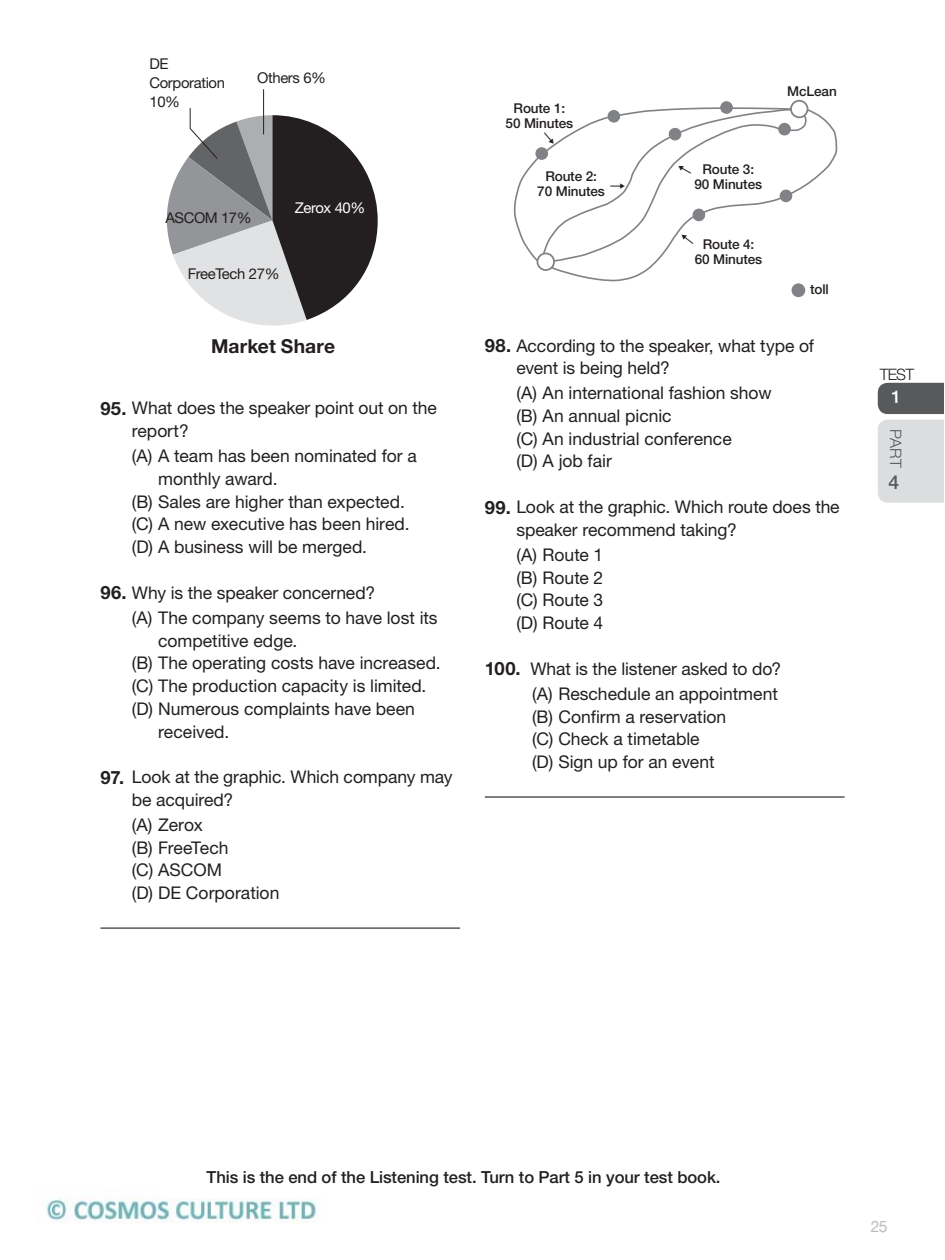
<style>
.page{position:relative;width:945px;height:1260px;background:#fff}
.page>*{position:absolute;margin:0;border:0;box-sizing:border-box;transform-origin:0 0}
.t1{font:700 19.25px "Helvetica Neue LT Std";letter-spacing:.01em;color:#231f20}
.t2{font:500 19.25px "Helvetica Neue LT Std";color:#58595b}
.t3{font:17.5px/22.8px "Helvetica Neue LT Std";color:#231f20}
.t4{font:500 16.62px "Helvetica Neue LT Std";letter-spacing:-.005em;color:#231f20}
.t5{font:300 15.75px "Helvetica Neue LT Std";color:#231f20}
.t6{font:300 15.75px "Helvetica Neue LT Std";color:#58595b}
.t7{font:15.75px "Helvetica Neue LT Std";color:#babcbe}
.t8{font:14.88px/19.2px "Helvetica Neue LT Std";letter-spacing:-.025em;color:#231f20}
.t9{font:14.88px "Helvetica Neue LT Std";letter-spacing:-.025em;color:#fff}
.t10{font:500 13.65px/15.6px "Helvetica Neue LT Std";letter-spacing:-.01em;color:#231f20;text-align:center}
.s1{font-weight:700;font-size:18.38px}
</style>
<div class="page">
<hr style="left:100px;top:927px;width:360px;height:2px;background:#6d6e70">
<hr style="left:485px;top:796px;width:360px;height:2px;background:#6d6e70">
<svg style="left:167px;top:108px;width:211px;height:218px"></svg>
<svg style="left:513px;top:106px;width:325px;height:176px"></svg>
<div style="left:537px;top:253px;width:17px;height:17px;background:#fff;border-radius:50%"></div>
<div style="left:537px;top:253px;width:18px;height:18px;border:2px solid #808285;border-radius:50%"></div>
<div style="left:791px;top:101px;width:17px;height:16px;background:#fff;border-radius:50%"></div>
<div style="left:790px;top:100px;width:18px;height:18px;border:2px solid #808285;border-radius:50%"></div>
<div style="left:721px;top:102px;width:11px;height:11px;background:#808285;border-radius:50%"></div>
<div style="left:720px;top:101px;width:13px;height:13px;border:1px solid #808285;border-radius:50%"></div>
<div style="left:536px;top:148px;width:11px;height:11px;background:#808285;border-radius:50%"></div>
<div style="left:535px;top:147px;width:13px;height:13px;border:1px solid #808285;border-radius:50%"></div>
<div style="left:792px;top:284px;width:13px;height:12px;background:#808285;border-radius:50%"></div>
<div style="left:792px;top:283px;width:13px;height:14px;border:1px solid #808285;border-radius:50%"></div>
<hr style="left:263px;top:89px;width:1px;height:45px;background:#231f20">
<div style="left:878px;top:420px;width:66px;height:83px;background:#dcddde"></div>
<img style="left:46px;top:1197px;width:272px;height:26px">
<svg style="left:541px;top:108px;width:267px;height:155px"></svg>
<div style="left:878px;top:383px;width:66px;height:31px;background:#58595b"></div>
<p class="t8" style="left:149px;top:55px;width:77px">DE<br>Corporation<br>10%</p>
<p class="t8" style="left:257px;top:69px;width:70px">Others 6%</p>
<p class="t8" style="left:165px;top:209px;width:88px">ASCOM 17%</p>
<p class="t9" style="left:295px;top:202px;width:72px">Zerox 40%</p>
<p class="t8" style="left:188px;top:265px;width:93px">FreeTech 27%</p>
<p class="t1" style="left:211px;top:336px;width:126px">Market Share</p>
<p class="t3" style="left:132px;top:398px;width:306px;text-indent:-31px"><span class="s1">95.</span> What does the speaker point out on the report?</p>
<p class="t3" style="left:132px;top:446px;width:286px">(A) A team has been nominated for a</p>
<p class="t3" style="left:158px;top:469px;width:121px">monthly award.</p>
<p class="t3" style="left:132px;top:491px;width:274px">(B) Sales are higher than expected.</p>
<p class="t3" style="left:132px;top:514px;width:279px">(C) A new executive has been hired.</p>
<p class="t3" style="left:132px;top:537px;width:237px">(D) A business will be merged.</p>
<p class="t3" style="left:132px;top:582px;width:307px;line-height:24.8px;text-indent:-32px"><span class="s1">96.</span> Why is the speaker concerned?<br>(A) The company seems to have lost its</p>
<p class="t3" style="left:158px;top:630px;width:141px">competitive edge.</p>
<p class="t3" style="left:132px;top:653px;width:310px">(B) The operating costs have increased.</p>
<p class="t3" style="left:132px;top:676px;width:296px">(C) The production capacity is limited.</p>
<p class="t3" style="left:132px;top:699px;width:284px">(D) Numerous complaints have been</p>
<p class="t3" style="left:158px;top:721px;width:73px">received.</p>
<p class="t3" style="left:132px;top:767px;width:322px;text-indent:-32px"><span class="s1">97.</span> Look at the graphic. Which company may be acquired?</p>
<p class="t3" style="left:132px;top:815px;width:149px">(A) Zerox<br>(B) FreeTech<br>(C) ASCOM<br>(D) DE Corporation</p>
<p class="t10" style="left:506px;top:101px;width:69px">Route 1:<br>50 Minutes</p>
<p class="t10" style="left:545px;top:169px;width:53px">Route 2:</p>
<p class="t10" style="left:537px;top:185px;width:69px">70 Minutes</p>
<p class="t10" style="left:787px;top:84px;width:51px">McLean</p>
<p class="t10" style="left:695px;top:162px;width:69px">Route 3:<br>90 Minutes</p>
<p class="t10" style="left:695px;top:237px;width:69px">Route 4:<br>60 Minutes</p>
<p class="t10" style="left:810px;top:283px;width:20px">toll</p>
<p class="t3" style="left:516px;top:336px;width:299px;text-indent:-32px"><span class="s1">98.</span> According to the speaker, what type of event is being held?</p>
<p class="t3" style="left:516px;top:383px;width:257px">(A) An international fashion show (B) An annual picnic<br>(C) An industrial conference<br>(D) A job fair</p>
<p class="t3" style="left:516px;top:497px;width:325px;text-indent:-32px"><span class="s1">99.</span> Look at the graphic. Which route does the speaker recommend taking?</p>
<p class="t3" style="left:516px;top:545px;width:88px;text-align:justify">(A) Route 1 (B) Route 2 (C) Route 3 (D) Route 4</p>
<p class="t3" style="left:485px;top:658px;width:298px;line-height:24.8px;text-align:right"><span class="s1">100.</span> What is the listener asked to do? (A) Reschedule an appointment</p>
<p class="t3" style="left:532px;top:706px;width:196px">(B) Confirm a reservation (C) Check a timetable<br>(D) Sign up for an event</p>
<p class="t5" style="left:880px;top:368px;width:36px">TEST</p>
<p class="t6" style="left:901px;top:429px;width:40px;rotate:90deg">PART</p>
<p class="t2" style="left:889px;top:475px;width:12px">4</p>
<p class="t4" style="left:207px;top:1171px;width:515px">This is the end of the Listening test. Turn to Part 5 in your test book.</p>
<p class="t7" style="left:871px;top:1220px;width:18px">25</p>
</div>
